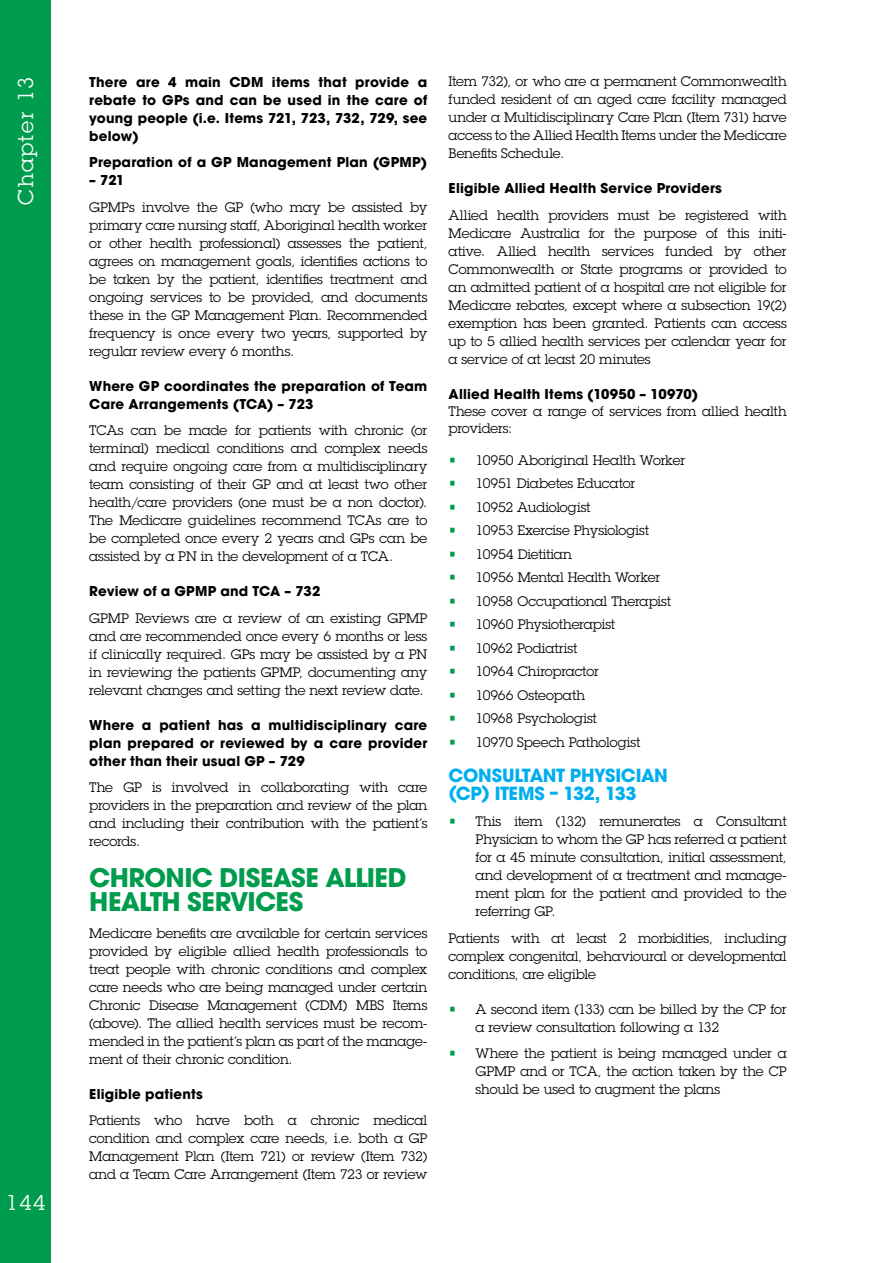
<style>
.page{position:relative;width:893px;height:1263px;background:#fff}
.page>*{position:absolute;margin:0;border:0;box-sizing:border-box;transform-origin:0 0}
.t1{font:700 25.5px/24px "ITC Avant Garde Std";letter-spacing:-.025em;color:#009c4e}
.t2{font:21px "Lubalin Graph Std";letter-spacing:.075em;color:#fff}
.t3{font:700 18px/18px "ITC Avant Garde Std";letter-spacing:-.02em;color:#00aeef}
.t4{font:13.5px/18px "Lubalin Graph Std";letter-spacing:-.01em;color:#000;text-align:justify}
.t5{font:700 13.5px/18px "ITC Avant Garde Std";letter-spacing:.015em;color:#000;text-align:justify}
.s1{color:#009c4e}
</style>
<div class="page">
<div style="left:0;top:0;width:51px;height:1263px;background:#009c4e"></div>
<h2 class="t2" style="left:12px;top:205px;width:129px;rotate:-90deg">Chapter 13</h2>
<p class="t5" style="left:89px;top:72px;width:340px">There are 4 main CDM items that provide a rebate to GPs and can be used in the care of young people (i.e. Items 721, 723, 732, 729, see below)</p>
<p class="t5" style="left:89px;top:153px;width:339px">Preparation of a GP Management Plan (GPMP)</p>
<p class="t5" style="left:89px;top:171px;width:37px">– 721</p>
<p class="t4" style="left:89px;top:198px;width:340px">GPMPs involve the GP (who may be assisted by primary care nursing staff, Aboriginal health worker or other health professional) assesses the patient, agrees on management goals, identifies actions to be taken by the patient, identifies treatment and ongoing services to be provided, and documents these in the GP Management Plan. Recommended frequency is once every two years, supported by regular review every 6 months.</p>
<p class="t5" style="left:89px;top:376px;width:340px">Where GP coordinates the preparation of Team<br>Care Arrangements (TCA) – 723</p>
<p class="t4" style="left:89px;top:421px;width:340px">TCAs can be made for patients with chronic (or terminal) medical conditions and complex needs and require ongoing care from a multidisciplinary team consisting of their GP and at least two other health/care providers (one must be a non doctor).<br>The Medicare guidelines recommend TCAs are to be completed once every 2 years and GPs can be assisted by a PN in the development of a TCA.</p>
<p class="t5" style="left:89px;top:582px;width:233px">Review of a GPMP and TCA – 732</p>
<p class="t4" style="left:89px;top:609px;width:340px">GPMP Reviews are a review of an existing GPMP and are recommended once every 6 months or less if clinically required. GPs may be assisted by a PN in reviewing the patients GPMP, documenting any relevant changes and setting the next review date.</p>
<p class="t5" style="left:89px;top:715px;width:340px">Where a patient has a multidisciplinary care plan prepared or reviewed by a care provider other than their usual GP – 729</p>
<p class="t4" style="left:89px;top:778px;width:340px">The GP is involved in collaborating with care providers in the preparation and review of the plan and including their contribution with the patient’s records.</p>
<p class="t1" style="left:89px;top:865px;width:319px">CHRONIC DISEASE ALLIED<br>HEALTH SERVICES</p>
<p class="t4" style="left:89px;top:924px;width:340px">Medicare benefits are available for certain services provided by eligible allied health professionals to treat people with chronic conditions and complex care needs who are being managed under certain Chronic Disease Management (CDM) MBS Items (above). The allied health services must be recom&shy;mended in the patient’s plan as part of the manage&shy;ment of their chronic condition.</p>
<p class="t5" style="left:89px;top:1084px;width:115px">Eligible patients</p>
<p class="t4" style="left:89px;top:1111px;width:340px">Patients who have both a chronic medical condition and complex care needs, i.e. both a GP Management Plan (Item 721) or review (Item 732) and a Team Care Arrangement (Item 723 or review</p>
<h2 class="t2" style="left:6px;top:1189px;width:41px">144</h2>
<p class="t4" style="left:449px;top:72px;width:340px">Item 732), or who are a permanent Commonwealth funded resident of an aged care facility managed under a Multidisciplinary Care Plan (Item 731) have access to the Allied Health Items under the Medicare Benefits Schedule.</p>
<p class="t5" style="left:449px;top:179px;width:275px">Eligible Allied Health Service Providers</p>
<p class="t4" style="left:449px;top:206px;width:340px">Allied health providers must be registered with Medicare Australia for the purpose of this initi&shy;ative. Allied health services funded by other Commonwealth or State programs or provided to an admitted patient of a hospital are not eligible for Medicare rebates, except where a subsection 19(2) exemption has been granted. Patients can access up to 5 allied health services per calendar year for a service of at least 20 minutes</p>
<p class="t5" style="left:449px;top:384px;width:251px">Allied Health Items (10950 – 10970)</p>
<p class="t4" style="left:449px;top:403px;width:340px;line-height:16.5px">These cover a range of services from allied health providers:</p>
<p class="t4" style="left:449px;top:451px;width:238px"><span class="s1">•</span> 10950 Aboriginal Health Worker</p>
<p class="t4" style="left:449px;top:474px;width:188px"><span class="s1">•</span> 10951 Diabetes Educator</p>
<p class="t4" style="left:449px;top:498px;width:143px"><span class="s1">•</span> 10952 Audiologist</p>
<p class="t4" style="left:449px;top:521px;width:202px"><span class="s1">•</span> 10953 Exercise Physiologist</p>
<p class="t4" style="left:449px;top:545px;width:125px"><span class="s1">•</span> 10954 Dietitian</p>
<p class="t4" style="left:449px;top:568px;width:213px"><span class="s1">•</span> 10956 Mental Health Worker</p>
<p class="t4" style="left:449px;top:592px;width:224px"><span class="s1">•</span> 10958 Occupational Therapist</p>
<p class="t4" style="left:449px;top:615px;width:168px"><span class="s1">•</span> 10960 Physiotherapist</p>
<p class="t4" style="left:449px;top:639px;width:130px"><span class="s1">•</span> 10962 Podiatrist</p>
<p class="t4" style="left:449px;top:662px;width:152px"><span class="s1">•</span> 10964 Chiropractor</p>
<p class="t4" style="left:449px;top:686px;width:138px"><span class="s1">•</span> 10966 Osteopath</p>
<p class="t4" style="left:449px;top:709px;width:150px"><span class="s1">•</span> 10968 Psychologist</p>
<p class="t4" style="left:449px;top:733px;width:193px"><span class="s1">•</span> 10970 Speech Pathologist</p>
<p class="t3" style="left:449px;top:766px;width:221px">CONSULTANT PHYSICIAN (CP) ITEMS – 132, 133</p>
<p class="t4" style="left:476px;top:812px;width:313px;text-indent:-27px"><span class="s1">•</span> This item (132) remunerates a Consultant Physician to whom the GP has referred a patient for a 45 minute consultation, initial assessment, and development of a treatment and manage&shy;ment plan for the patient and provided to the referring GP.</p>
<p class="t4" style="left:449px;top:929px;width:340px">Patients with at least 2 morbidities, including complex congenital, behavioural or developmental conditions, are eligible</p>
<p class="t4" style="left:476px;top:1000px;width:313px;text-indent:-27px"><span class="s1">•</span> A second item (133) can be billed by the CP for a review consultation following a 132</p>
<p class="t4" style="left:476px;top:1044px;width:313px;text-indent:-27px"><span class="s1">•</span> Where the patient is being managed under a GPMP and or TCA, the action taken by the CP should be used to augment the plans</p>
</div>
